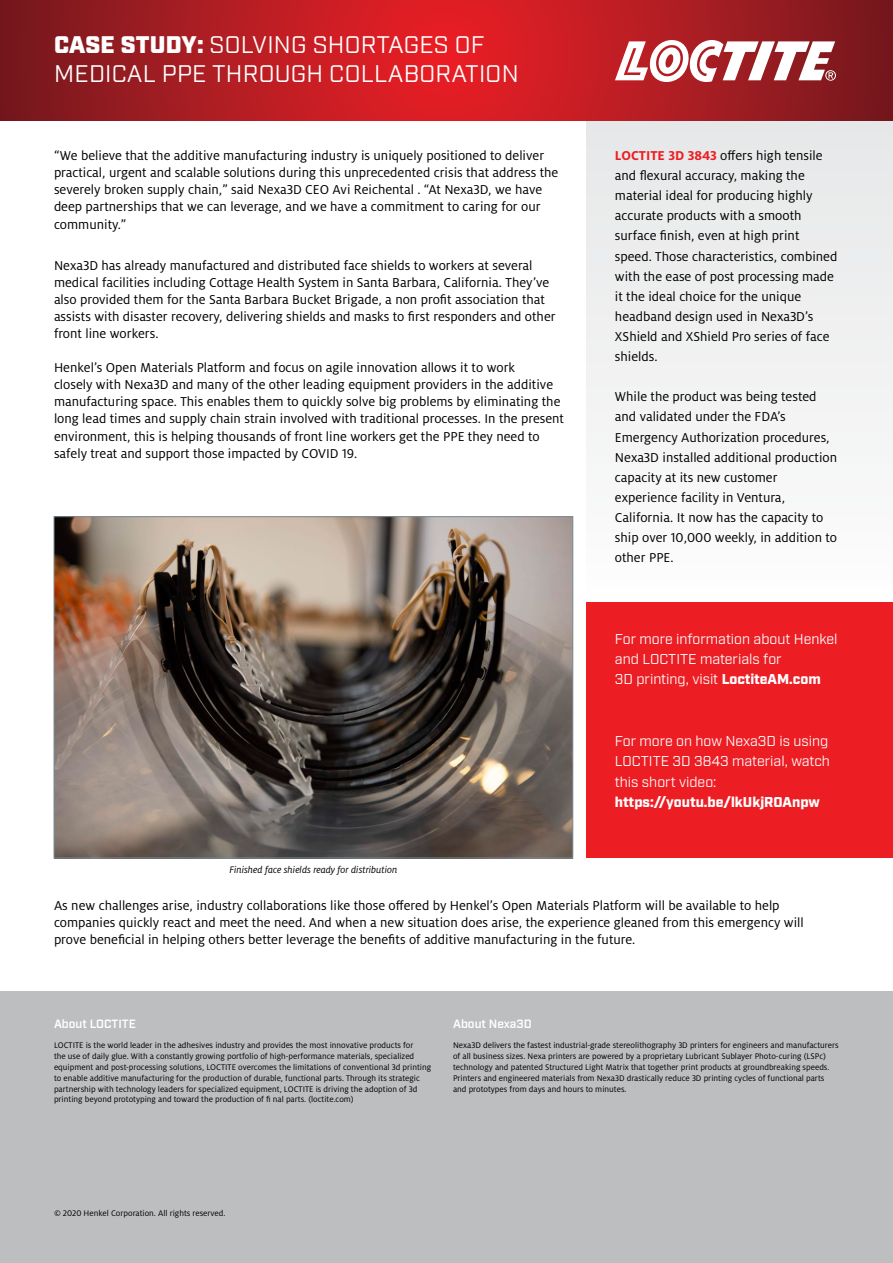
<style>
.page{position:relative;width:893px;height:1263px;background:#fff}
.page>*{position:absolute;margin:0;border:0;box-sizing:border-box;transform-origin:0 0}
.t1{font:24px/28.8px "Industry";letter-spacing:.01em;color:#fff}
.t2{font:14.25px/20.1px "Henkel Milo";color:#000}
.t3{font:14.25px/20.1px "Industry";color:#fff}
.t4{font:900 14.25px "Industry";color:#fff}
.t5{font:600 12px "Industry";color:#fff}
.t6{font:italic 10.5px "Henkel Milo";color:#000}
.t7{font:9px/10.8px "Henkel Milo";color:#000}
.s1{font-weight:900}
.s2{font-weight:700;color:#ed1d24}
</style>
<div class="page">
<div style="left:586px;top:120px;width:307px;height:482px;background:#f1f1f2"></div>
<div style="left:586px;top:602px;width:307px;height:256px;background:#ed1d24"></div>
<svg style="left:0;top:0;width:893px;height:120px;background:#b01c22"></svg>
<svg style="left:615px;top:40px;width:221px;height:42px"></svg>
<img style="left:56px;top:518px;width:515px;height:338px">
<div style="left:0;top:992px;width:893px;height:271px;background:#bcbec0"></div>
<h1 class="t1" style="left:54px;top:31px;width:466px"><span class="s1">CASE STUDY:</span> SOLVING SHORTAGES OF<br>MEDICAL PPE THROUGH COLLABORATION</h1>
<p class="t2" style="left:54px;top:147px;width:506px;line-height:17.1px">“We believe that the additive manufacturing industry is uniquely positioned to deliver practical, urgent and scalable solutions during this unprecedented crisis that address the severely broken supply chain,” said Nexa3D CEO Avi Reichental . “At Nexa3D, we have deep partnerships that we can leverage, and we have a commitment to caring for our community.”</p>
<p class="t2" style="left:54px;top:257px;width:503px;line-height:17.1px">Nexa3D has already manufactured and distributed face shields to workers at several medical facilities including Cottage Health System in Santa Barbara, California. They’ve also provided them for the Santa Barbara Bucket Brigade, a non profit association that assists with disaster recovery, delivering shields and masks to first responders and other front line workers.</p>
<p class="t2" style="left:54px;top:359px;width:512px;line-height:17.1px">Henkel’s Open Materials Platform and focus on agile innovation allows it to work<br>closely with Nexa3D and many of the other leading equipment providers in the additive manufacturing space. This enables them to quickly solve big problems by eliminating the long lead times and supply chain strain involved with traditional processes. In the present environment, this is helping thousands of front line workers get the PPE they need to safely treat and support those impacted by COVID 19.</p>
<p class="t6" style="left:229px;top:864px;width:170px">Finished face shields ready for distribution</p>
<p class="t2" style="left:615px;top:146px;width:224px"><span class="s2">LOCTITE 3D 3843</span> offers high tensile and flexural accuracy, making the material ideal for producing highly accurate products with a smooth surface finish, even at high print speed. Those characteristics, combined with the ease of post processing made it the ideal choice for the unique headband design used in Nexa3D’s XShield and XShield Pro series of face shields.</p>
<p class="t2" style="left:615px;top:387px;width:224px">While the product was being tested and validated under the FDA’s<br>Emergency Authorization procedures,<br>Nexa3D installed additional production capacity at its new customer experience facility in Ventura,<br>California. It now has the capacity to ship over 10,000 weekly, in addition to other PPE.</p>
<p class="t3" style="left:615px;top:629px;width:224px">For more information about Henkel and LOCTITE materials for<br>3D printing, visit <span class="s1">LoctiteAM.com</span></p>
<p class="t3" style="left:615px;top:732px;width:216px;text-align:justify">For more on how Nexa3D is using LOCTITE 3D 3843 material, watch this short video:</p>
<p class="t4" style="left:615px;top:793px;width:206px">https://youtu.be/lkUkjR0Anpw</p>
<p class="t2" style="left:54px;top:897px;width:751px;line-height:17.1px">As new challenges arise, industry collaborations like those offered by Henkel’s Open Materials Platform will be available to help companies quickly react and meet the need. And when a new situation does arise, the experience gleaned from this emergency will prove beneficial in helping others better leverage the benefits of additive manufacturing in the future.</p>
<p class="t5" style="left:54px;top:1016px;width:83px">About LOCTITE</p>
<p class="t5" style="left:453px;top:1016px;width:80px">About Nexa3D</p>
<p class="t7" style="left:54px;top:1040px;width:379px">LOCTITE is the world leader in the adhesives industry and provides the most innovative products for<br>the use of daily glue. With a constantly growing portfolio of high-performance materials, specialized equipment and post-processing solutions, LOCTITE overcomes the limitations of conventional 3d printing to enable additive manufacturing for the production of durable, functional parts. Through its strategic partnership with technology leaders for specialized equipment, LOCTITE is driving the adoption of 3d printing beyond prototyping and toward the production of fi nal parts. (loctite.com)</p>
<p class="t7" style="left:453px;top:1040px;width:387px">Nexa3D delivers the fastest industrial-grade stereolithography 3D printers for engineers and manufacturers of all business sizes. Nexa printers are powered by a proprietary Lubricant Sublayer Photo-curing (LSPc) technology and patented Structured Light Matrix that together print products at groundbreaking speeds.<br>Printers and engineered materials from Nexa3D drastically reduce 3D printing cycles of functional parts and prototypes from days and hours to minutes.</p>
<p class="t7" style="left:54px;top:1208px;width:173px">© 2020 Henkel Corporation. All rights reserved.</p>
</div>
